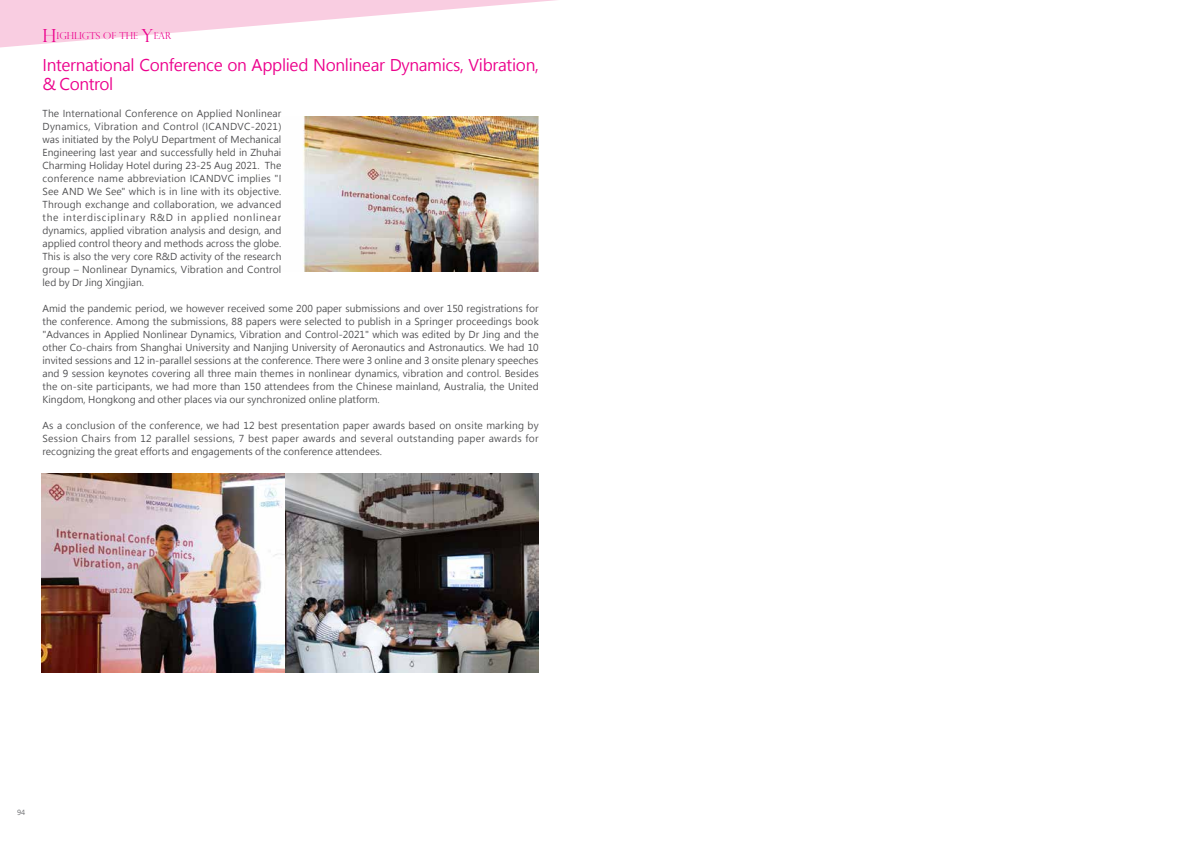
<style>
.page{position:relative;width:1191px;height:842px;background:#fff}
.page>*{position:absolute;margin:0;border:0;box-sizing:border-box;transform-origin:0 0}
.t1{font:16px/19.2px "Microsoft Jheng Hei";letter-spacing:-.02em;color:#ec008c}
.t2{font:9.5px/13px "Microsoft Jheng Hei";color:#4d4d4f;text-align:justify}
.t3{font:300 9.5px "Perpetua Titling";color:#ec008c}
.t4{font:7px "Microsoft Jheng Hei";color:#6d6e71}
.s1{font-size:18px}
</style>
<div class="page">
<svg style="left:0;top:0;width:557px;height:48px"></svg>
<img style="left:284px;top:474px;width:255px;height:198px">
<img style="left:42px;top:474px;width:242px;height:198px">
<img style="left:303px;top:116px;width:236px;height:155px">
<p class="t3" style="left:43px;top:30px;width:130px"><span class="s1">H</span>IGHLIGTS OF THE <span class="s1">Y</span>EAR</p>
<h1 class="t1" style="left:43px;top:55px;width:498px">International Conference on Applied Nonlinear Dynamics, Vibration, &amp; Control</h1>
<p class="t2" style="left:43px;top:107px;width:240px">The International Conference on Applied Nonlinear Dynamics, Vibration and Control (ICANDVC-2021) was initiated by the PolyU Department of Mechanical Engineering last year and successfully held in Zhuhai Charming Holiday Hotel during 23-25 Aug 2021. The conference name abbreviation ICANDVC implies "I See AND We See" which is in line with its objective.<br>Through exchange and collaboration, we advanced the interdisciplinary R&amp;D in applied nonlinear dynamics, applied vibration analysis and design, and applied control theory and methods across the globe.<br>This is also the very core R&amp;D activity of the research group – Nonlinear Dynamics, Vibration and Control led by Dr Jing Xingjian.</p>
<p class="t2" style="left:43px;top:302px;width:498px">Amid the pandemic period, we however received some 200 paper submissions and over 150 registrations for the conference. Among the submissions, 88 papers were selected to publish in a Springer proceedings book "Advances in Applied Nonlinear Dynamics, Vibration and Control-2021" which was edited by Dr Jing and the other Co-chairs from Shanghai University and Nanjing University of Aeronautics and Astronautics. We had 10 invited sessions and 12 in-parallel sessions at the conference. There were 3 online and 3 onsite plenary speeches and 9 session keynotes covering all three main themes in nonlinear dynamics, vibration and control. Besides the on-site participants, we had more than 150 attendees from the Chinese mainland, Australia, the United Kingdom, Hongkong and other places via our synchronized online platform.</p>
<p class="t2" style="left:43px;top:418px;width:498px">As a conclusion of the conference, we had 12 best presentation paper awards based on onsite marking by Session Chairs from 12 parallel sessions, 7 best paper awards and several outstanding paper awards for recognizing the great efforts and engagements of the conference attendees.</p>
<p class="t4" style="left:17px;top:808px;width:10px">94</p>
</div>
